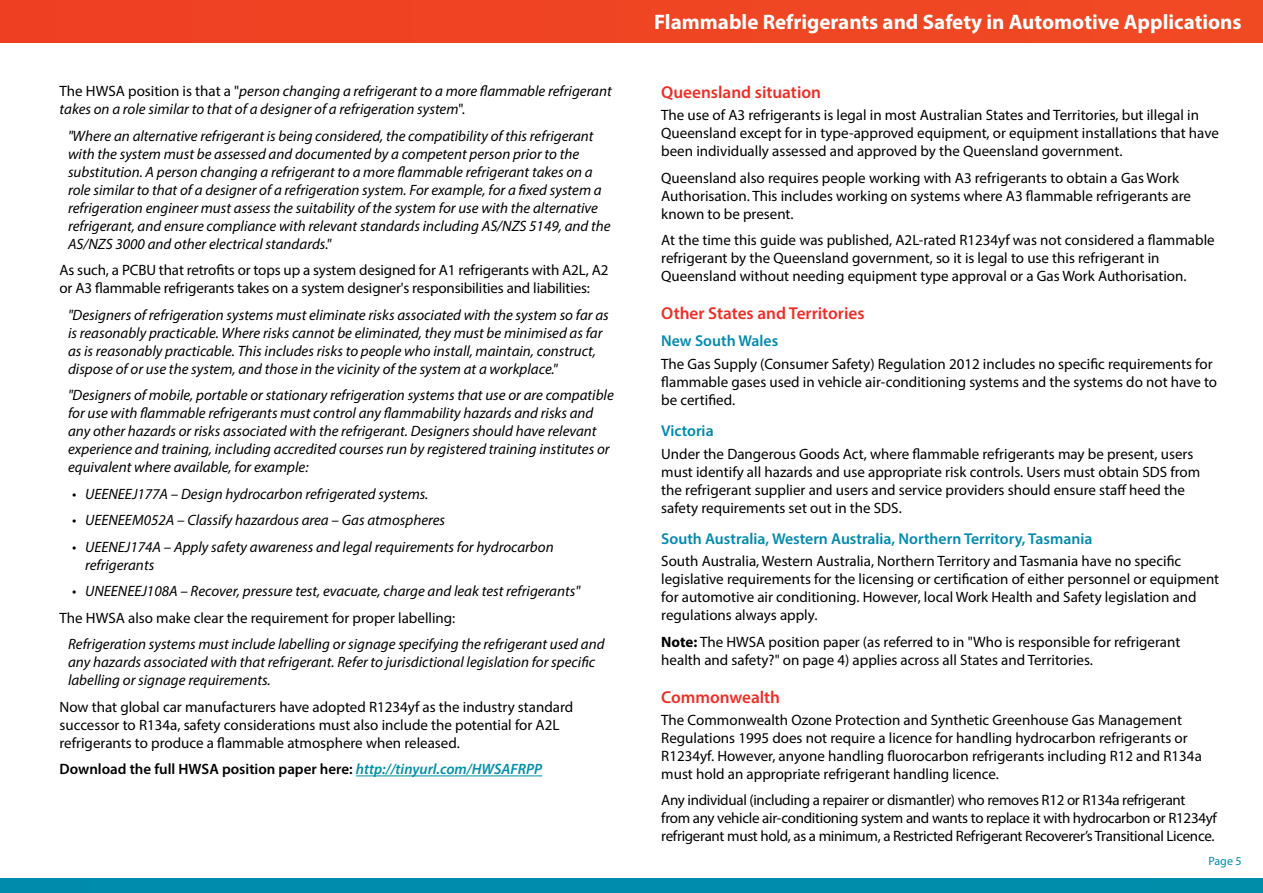
<style>
.page{position:relative;width:1263px;height:893px;background:#fff}
.page>*{position:absolute;margin:0;border:0;box-sizing:border-box;transform-origin:0 0}
.t1{font:700 21px "Myriad Pro";color:#fff}
.t2{font:600 17.25px "Myriad Pro";color:#ee2e24}
.t3{font:600 15.75px "Myriad Pro";color:#008ab0}
.t4{font:15px/18px "Myriad Pro";color:#000}
.t5{font:italic 15px/18px "Myriad Pro";color:#000}
.t6{font:15px/18px "Myriad Pro";letter-spacing:-.02em;color:#000}
.t7{font:600 15px "Myriad Pro";color:#000}
.t8{font:12px "Myriad Pro";color:#008ab0}
.s1{font-style:normal}
.s2{font-style:italic;color:#008fa8}
.s3{font-weight:700}
</style>
<div class="page">
<div style="left:0;top:0;width:1263px;height:43px;background:#ef4523"></div>
<hr style="left:0;top:0;width:1px;height:43px;background:#ef3f23">
<div style="left:0;top:879px;width:1263px;height:14px;background:#008cac"></div>
<hr style="left:356px;top:775px;width:186px;height:1px;background:#008fa8">
<p class="t5" style="left:60px;top:82px;width:554px"><span class="s1">The HWSA position is that a "</span>person changing a refrigerant to a more flammable refrigerant takes on a role similar to that of a designer of a refrigeration system<span class="s1">".</span></p>
<p class="t5" style="left:68px;top:127px;width:544px">"Where an alternative refrigerant is being considered, the compatibility of this refrigerant with the system must be assessed and documented by a competent person prior to the substitution. A person changing a refrigerant to a more flammable refrigerant takes on a role similar to that of a designer of a refrigeration system. For example, for a fixed system a refrigeration engineer must assess the suitability of the system for use with the alternative refrigerant, and ensure compliance with relevant standards including AS/NZS 5149, and the AS/NZS 3000 and other electrical standards."</p>
<p class="t4" style="left:60px;top:261px;width:550px">As such, a PCBU that retrofits or tops up a system designed for A1 refrigerants with A2L, A2 or A3 flammable refrigerants takes on a system designer's responsibilities and liabilities:</p>
<p class="t5" style="left:68px;top:306px;width:542px">"Designers of refrigeration systems must eliminate risks associated with the system so far as is reasonably practicable. Where risks cannot be eliminated, they must be minimised as far as is reasonably practicable. This includes risks to people who install, maintain, construct, dispose of or use the system, and those in the vicinity of the system at a workplace."</p>
<p class="t5" style="left:68px;top:386px;width:547px">"Designers of mobile, portable or stationary refrigeration systems that use or are compatible for use with flammable refrigerants must control any flammability hazards and risks and any other hazards or risks associated with the refrigerant. Designers should have relevant experience and training, including accredited courses run by registered training institutes or equivalent where available, for example:</p>
<p class="t5" style="left:72px;top:485px;width:358px">• UEENEEJ177A – Design hydrocarbon refrigerated systems.</p>
<p class="t5" style="left:72px;top:511px;width:374px">• UEENEEM052A – Classify hazardous area – Gas atmospheres</p>
<p class="t5" style="left:85px;top:538px;width:470px;text-indent:-13px">• UEENEJ174A – Apply safety awareness and legal requirements for hydrocarbon refrigerants</p>
<p class="t5" style="left:72px;top:582px;width:509px">• UNEENEEJ108A – Recover, pressure test, evacuate, charge and leak test refrigerants"</p>
<p class="t4" style="left:60px;top:609px;width:397px">The HWSA also make clear the requirement for proper labelling:</p>
<p class="t5" style="left:68px;top:635px;width:538px">Refrigeration systems must include labelling or signage specifying the refrigerant used and any hazards associated with that refrigerant. Refer to jurisdictional legislation for specific labelling or signage requirements.</p>
<p class="t4" style="left:60px;top:698px;width:515px">Now that global car manufacturers have adopted R1234yf as the industry standard successor to R134a, safety considerations must also include the potential for A2L refrigerants to produce a flammable atmosphere when released.</p>
<p class="t7" style="left:60px;top:760px;width:484px">Download the full HWSA position paper here: <span class="s2">http://tinyurl.com/HWSAFRPP</span></p>
<h1 class="t1" style="left:654px;top:8px;width:589px">Flammable Refrigerants and Safety in Automotive Applications</h1>
<p class="t2" style="left:661px;top:81px;width:161px">Queensland situation</p>
<p class="t4" style="left:661px;top:106px;width:559px">The use of A3 refrigerants is legal in most Australian States and Territories, but illegal in<br>Queensland except for in type-approved equipment, or equipment installations that have been individually assessed and approved by the Queensland government.</p>
<p class="t4" style="left:661px;top:168px;width:531px">Queensland also requires people working with A3 refrigerants to obtain a Gas Work<br>Authorisation. This includes working on systems where A3 flammable refrigerants are known to be present.</p>
<p class="t4" style="left:661px;top:231px;width:555px">At the time this guide was published, A2L-rated R1234yf was not considered a flammable refrigerant by the Queensland government, so it is legal to use this refrigerant in<br>Queensland without needing equipment type approval or a Gas Work Authorisation.</p>
<p class="t2" style="left:661px;top:302px;width:205px">Other States and Territories</p>
<p class="t3" style="left:661px;top:331px;width:118px">New South Wales</p>
<p class="t4" style="left:661px;top:354px;width:557px">The Gas Supply (Consumer Safety) Regulation 2012 includes no specific requirements for flammable gases used in vehicle air-conditioning systems and the systems do not have to be certified.</p>
<p class="t3" style="left:661px;top:421px;width:54px">Victoria</p>
<p class="t4" style="left:661px;top:444px;width:540px">Under the Dangerous Goods Act, where flammable refrigerants may be present, users must identify all hazards and use appropriate risk controls. Users must obtain SDS from the refrigerant supplier and users and service providers should ensure staff heed the safety requirements set out in the SDS.</p>
<p class="t3" style="left:661px;top:529px;width:433px">South Australia, Western Australia, Northern Territory, Tasmania</p>
<p class="t4" style="left:661px;top:552px;width:559px">South Australia, Western Australia, Northern Territory and Tasmania have no specific legislative requirements for the licensing or certification of either personnel or equipment for automotive air conditioning. However, local Work Health and Safety legislation and regulations always apply.</p>
<p class="t4" style="left:661px;top:633px;width:521px"><span class="s3">Note:</span> The HWSA position paper (as referred to in "Who is responsible for refrigerant health and safety?" on page 4) applies across all States and Territories.</p>
<p class="t2" style="left:661px;top:686px;width:120px">Commonwealth</p>
<p class="t4" style="left:661px;top:711px;width:542px">The Commonwealth Ozone Protection and Synthetic Greenhouse Gas Management Regulations 1995 does not require a licence for handling hydrocarbon refrigerants or R1234yf. However, anyone handling fluorocarbon refrigerants including R12 and R134a must hold an appropriate refrigerant handling licence.</p>
<p class="t6" style="left:661px;top:791px;width:557px">Any individual (including a repairer or dismantler) who removes R12 or R134a refrigerant from any vehicle air-conditioning system and wants to replace it with hydrocarbon or R1234yf refrigerant must hold, as a minimum, a Restricted Refrigerant Recoverer’s Transitional Licence.</p>
<p class="t8" style="left:1208px;top:853px;width:35px">Page 5</p>
</div>
